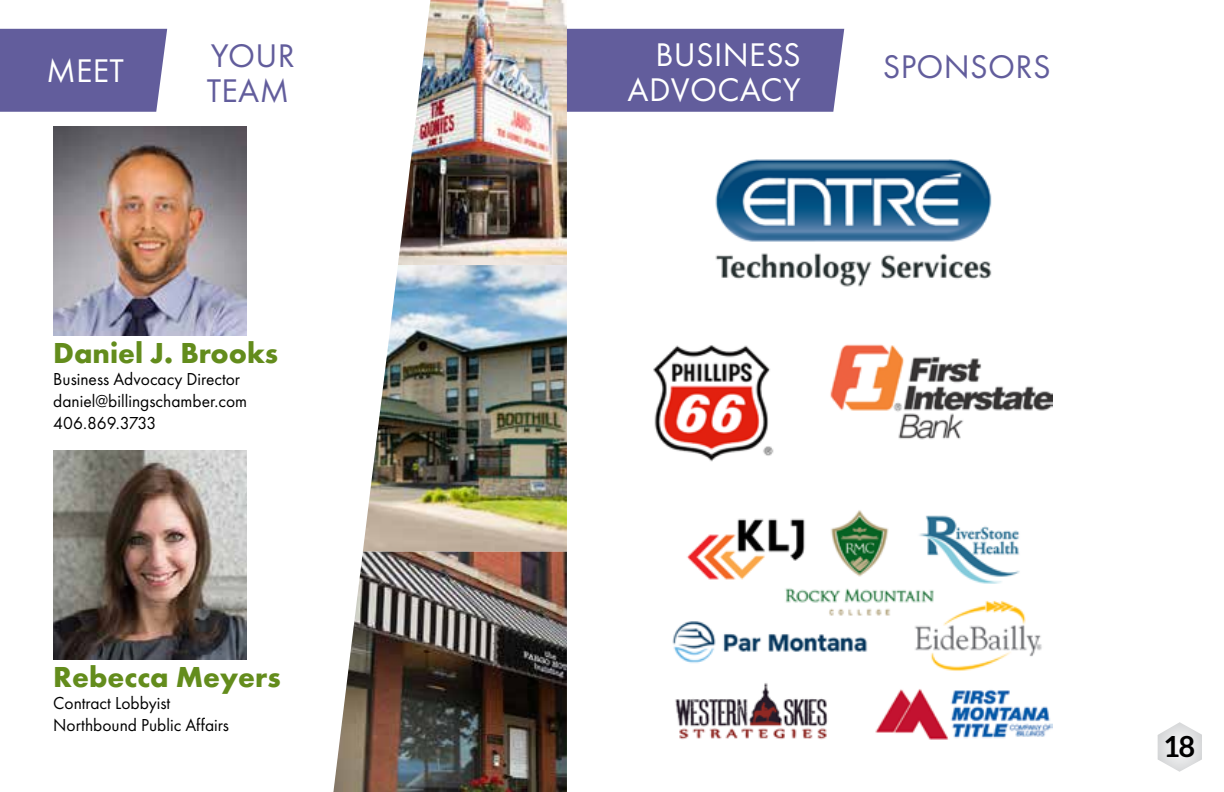
<style>
.page{position:relative;width:1224px;height:792px;background:#fff}
.page>*{position:absolute;margin:0;border:0;box-sizing:border-box;transform-origin:0 0}
.t1{font:34px/35.2px "Futura PT";letter-spacing:.01em;color:#fff;text-align:right}
.t2{font:34px/35.2px "Futura PT";letter-spacing:.01em;color:#625d9c}
.t3{font:700 30px "Futura PT";color:#638c1c}
.t4{font:700 29px "Aleo";color:#000}
.t5{font:18px/22px "Futura PT";color:#000}
</style>
<div class="page">
<div style="left:567px;top:29px;width:277px;height:83px;background:#625d9c"></div>
<div style="left:0;top:29px;width:167px;height:83px;background:#625d9c"></div>
<img style="left:54px;top:126px;width:192px;height:210px">
<img style="left:653px;top:159px;width:399px;height:581px">
<svg style="left:1158px;top:722px;width:44px;height:50px"></svg>
<img style="left:54px;top:450px;width:192px;height:210px">
<img style="left:483px;top:265px;width:84px;height:287px">
<img style="left:432px;top:552px;width:135px;height:240px">
<img style="left:483px;top:0;width:84px;height:265px">
<img style="left:333px;top:625px;width:99px;height:167px">
<img style="left:353px;top:0;width:130px;height:625px">
<h1 class="t1" style="left:628px;top:37px;width:175px">BUSINESS<br>ADVOCACY</h1>
<h1 class="t2" style="left:207px;top:37px;width:90px">YOUR<br>TEAM</h1>
<h1 class="t1" style="left:46px;top:53px;width:79px">MEET</h1>
<h1 class="t2" style="left:883px;top:49px;width:169px">SPONSORS</h1>
<h2 class="t3" style="left:53px;top:333px;width:226px">Daniel J. Brooks</h2>
<p class="t5" style="left:53px;top:368px;width:195px">Business Advocacy Director daniel@billingschamber.com<br>406.869.3733</p>
<h2 class="t3" style="left:53px;top:657px;width:229px">Rebecca Meyers</h2>
<p class="t5" style="left:53px;top:692px;width:177px">Contract Lobbyist<br>Northbound Public Affairs</p>
<h3 class="t4" style="left:1165px;top:730px;width:31px">18</h3>
</div>
